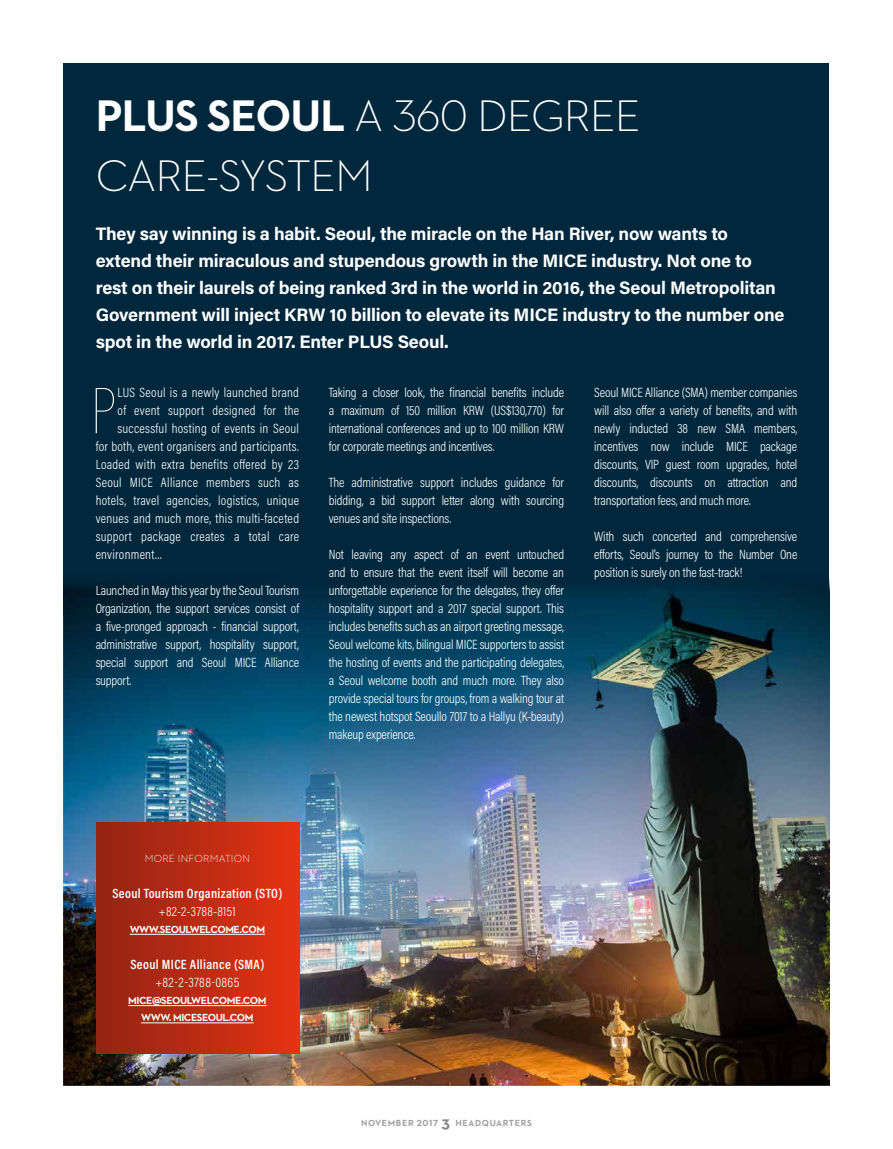
<style>
.page{position:relative;width:893px;height:1149px;background:#fff}
.page>*{position:absolute;margin:0;border:0;box-sizing:border-box;transform-origin:0 0}
.t1{font:100 66.45px "Acumin Pro Cond";color:#fff}
.t2{font:300 45px/60px "Neutraface 2 Text";letter-spacing:-.02em;color:#fff}
.t3{font:700 18px/27px "Acumin Pro";letter-spacing:-.01em;color:#fff}
.t4{font:300 13.5px/18px "Acumin Pro Cond";letter-spacing:.015em;color:#fff;text-align:justify}
.t5{font:600 13.5px "Acumin Pro Cond";letter-spacing:.025em;color:#fff}
.t6{font:700 10.5px/17.2px "Neutraface 2 Text";letter-spacing:-.04em;color:#fff;text-align:center}
.t7{font:300 10.5px "Neutraface 2 Text";letter-spacing:.02em;color:#fff}
.t8{font:700 9px "Neutraface 2 Text";letter-spacing:.07em;color:#a19e9e}
.s1{font-weight:700}
.s2{font-size:16.5px;color:#878787}
</style>
<div class="page">
<div style="left:64px;top:64px;width:765px;height:551px;background:#01273c"></div>
<img style="left:64px;top:583px;width:765px;height:501px">
<div style="left:96px;top:822px;width:203px;height:230px;background:linear-gradient(to right,#922515,#e53414)"></div>
<hr style="left:130px;top:933px;width:135px;height:1px;background:#fff">
<hr style="left:128px;top:1005px;width:139px;height:1px;background:#fff">
<hr style="left:141px;top:1022px;width:113px;height:1px;background:#fff">
<h2 class="t2" style="left:96px;top:85px;width:546px"><span class="s1">PLUS SEOUL</span> A 360 DEGREE<br>CARE-SYSTEM</h2>
<p class="t3" style="left:96px;top:219px;width:690px">They say winning is a habit. Seoul, the miracle on the Han River, now wants to extend their miraculous and stupendous growth in the MICE industry. Not one to rest on their laurels of being ranked 3rd in the world in 2016, the Seoul Metropolitan Government will inject KRW 10 billion to elevate its MICE industry to the number one spot in the world in 2017. Enter PLUS Seoul.</p>
<p class="t4" style="left:594px;top:383px;width:205px">Seoul MICE Alliance (SMA) member companies will also offer a variety of benefits, and with newly inducted 38 new SMA members, incentives now include MICE package discounts, VIP guest room upgrades, hotel discounts, discounts on attraction and transportation fees, and much more.</p>
<p class="t4" style="left:594px;top:527px;width:205px">With such concerted and comprehensive efforts, Seoul’s journey to the Number One position is surely on the fast-track!</p>
<p class="t4" style="left:329px;top:383px;width:237px">Taking a closer look, the financial benefits include a maximum of 150 million KRW (US$130,770) for international conferences and up to 100 million KRW for corporate meetings and incentives.</p>
<p class="t4" style="left:329px;top:473px;width:237px">The administrative support includes guidance for bidding, a bid support letter along with sourcing venues and site inspections.</p>
<p class="t4" style="left:329px;top:545px;width:237px">Not leaving any aspect of an event untouched and to ensure that the event itself will become an unforgettable experience for the delegates, they offer hospitality support and a 2017 special support. This includes benefits such as an airport greeting message, Seoul welcome kits, bilingual MICE supporters to assist the hosting of events and the participating delegates, a Seoul welcome booth and much more. They also provide special tours for groups, from a walking tour at the newest hotspot Seoullo 7017 to a Hallyu (K-beauty) makeup experience.</p>
<h1 class="t1" style="left:91px;top:370px;width:27px">P</h1>
<p class="t4" style="left:118px;top:383px;width:183px">LUS Seoul is a newly launched brand</p>
<p class="t4" style="left:118px;top:401px;width:183px">of event support designed for the</p>
<p class="t4" style="left:118px;top:419px;width:183px">successful hosting of events in Seoul</p>
<p class="t4" style="left:96px;top:437px;width:205px">for both, event organisers and participants.</p>
<p class="t4" style="left:96px;top:455px;width:205px">Loaded with extra benefits offered by 23</p>
<p class="t4" style="left:96px;top:473px;width:205px">Seoul MICE Alliance members such as</p>
<p class="t4" style="left:96px;top:491px;width:205px">hotels, travel agencies, logistics, unique</p>
<p class="t4" style="left:96px;top:509px;width:205px">venues and much more, this multi-faceted</p>
<p class="t4" style="left:96px;top:527px;width:205px">support package creates a total care</p>
<p class="t4" style="left:96px;top:545px;width:68px">environment…</p>
<p class="t4" style="left:96px;top:581px;width:205px">Launched in May this year by the Seoul Tourism Organization, the support services consist of a five-pronged approach - financial support, administrative support, hospitality support, special support and Seoul MICE Alliance support.</p>
<p class="t7" style="left:145px;top:852px;width:107px">MORE INFORMATION</p>
<p class="t5" style="left:112px;top:883px;width:171px">Seoul Tourism Organization (STO)</p>
<p class="t4" style="left:159px;top:901px;width:79px">+82-2-3788-8151</p>
<p class="t6" style="left:130px;top:920px;width:137px">WWW.SEOULWELCOME.COM</p>
<p class="t5" style="left:130px;top:955px;width:136px">Seoul MICE Alliance (SMA)</p>
<p class="t4" style="left:155px;top:972px;width:85px">+82-2-3788-0865</p>
<p class="t6" style="left:128px;top:991px;width:140px">MICE@SEOULWELCOME.COM<br>WWW. MICESEOUL.COM</p>
<p class="t8" style="left:361px;top:1117px;width:172px">NOVEMBER 2017 <span class="s2">3</span> HEADQUARTERS</p>
</div>
